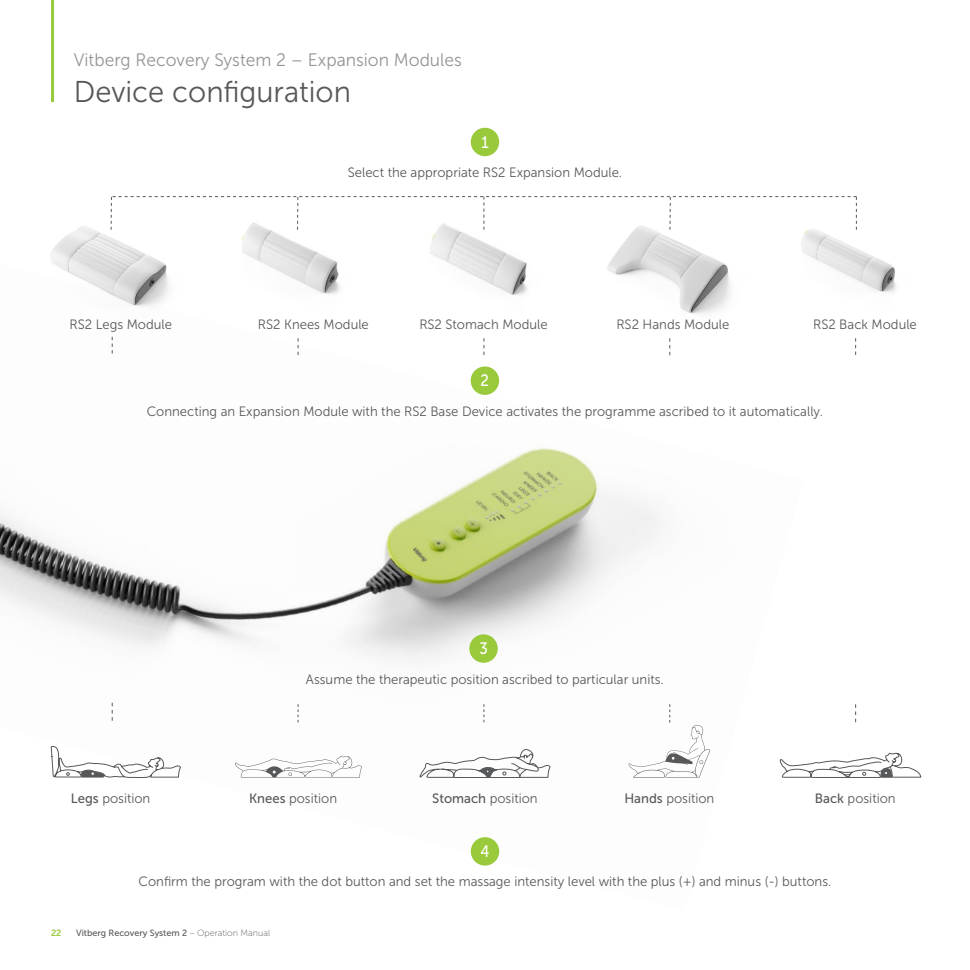
<style>
.page{position:relative;width:970px;height:970px;background:#fff}
.page>*{position:absolute;margin:0;border:0;box-sizing:border-box;transform-origin:0 0}
.NAGLOWEK_ROZDZIALU{font:30px "Museo Sans 300";color:#57585a}
.VITBERG_RS{font:18px "Museo Sans 300";color:#939598}
.t1{font:16.5px "Museo Sans 500";color:#fff;scale:.9 1}
.BODY_TXT{font:13.5px "Museo Sans 300";color:#57585a}
.t2{font:9px "Museo Sans 500";color:#57585a}
.t3{font:9px "Museo Sans 700";color:#99ca3b}
.s1{font-family:"Museo Sans 500"}
.s2{font-family:"Museo Sans 100"}
</style>
<div class="page">
<img style="left:0;top:336px;width:711px;height:530px">
<img style="left:241px;top:230px;width:99px;height:64px">
<img style="left:607px;top:230px;width:123px;height:84px">
<img style="left:430px;top:230px;width:97px;height:65px">
<img style="left:51px;top:220px;width:118px;height:87px">
<img style="left:801px;top:230px;width:95px;height:62px">
<hr style="left:51px;top:0;width:3px;height:102px;background:#99ca3b">
<svg style="left:111px;top:196px;width:746px;height:34px"></svg>
<svg style="left:112px;top:337px;width:1px;height:16px"></svg>
<svg style="left:112px;top:702px;width:1px;height:18px"></svg>
<svg style="left:298px;top:338px;width:1px;height:17px"></svg>
<svg style="left:298px;top:704px;width:1px;height:18px"></svg>
<svg style="left:483px;top:338px;width:1px;height:17px"></svg>
<svg style="left:483px;top:704px;width:1px;height:18px"></svg>
<svg style="left:669px;top:338px;width:1px;height:17px"></svg>
<svg style="left:855px;top:338px;width:1px;height:17px"></svg>
<svg style="left:855px;top:704px;width:1px;height:18px"></svg>
<div style="left:471px;top:128px;width:28px;height:28px;background:#99ca3b;border-radius:50%"></div>
<div style="left:470px;top:366px;width:29px;height:29px;background:#99ca3b;border-radius:50%"></div>
<div style="left:469px;top:634px;width:28px;height:28px;background:#99ca3b;border-radius:50%"></div>
<div style="left:471px;top:837px;width:28px;height:28px;background:#99ca3b;border-radius:50%"></div>
<svg style="left:779px;top:752px;width:142px;height:26px"></svg>
<svg style="left:419px;top:749px;width:131px;height:29px"></svg>
<svg style="left:51px;top:745px;width:130px;height:48px"></svg>
<svg style="left:235px;top:756px;width:127px;height:21px"></svg>
<svg style="left:628px;top:704px;width:82px;height:73px"></svg>
<p class="VITBERG_RS" style="left:74px;top:50px;width:389px">Vitberg Recovery System 2 – Expansion Modules</p>
<p class="NAGLOWEK_ROZDZIALU" style="left:74px;top:76px;width:279px">Device configuration</p>
<p class="t1" style="left:481px;top:133px;width:10px">1</p>
<p class="BODY_TXT" style="left:348px;top:165px;width:276px">Select the appropriate RS2 Expansion Module.</p>
<p class="BODY_TXT" style="left:69px;top:317px;width:104px">RS2 Legs Module</p>
<p class="BODY_TXT" style="left:258px;top:317px;width:112px">RS2 Knees Module</p>
<p class="BODY_TXT" style="left:419px;top:317px;width:130px">RS2 Stomach Module</p>
<p class="BODY_TXT" style="left:616px;top:317px;width:114px">RS2 Hands Module</p>
<p class="BODY_TXT" style="left:813px;top:317px;width:105px">RS2 Back Module</p>
<p class="t1" style="left:480px;top:371px;width:11px">2</p>
<p class="BODY_TXT" style="left:147px;top:404px;width:677px">Connecting an Expansion Module with the RS2 Base Device activates the programme ascribed to it automatically.</p>
<p class="t1" style="left:479px;top:639px;width:11px">3</p>
<p class="BODY_TXT" style="left:306px;top:671px;width:359px">Assume the therapeutic position ascribed to particular units.</p>
<p class="BODY_TXT" style="left:71px;top:791px;width:81px"><span class="s1">Legs</span> position</p>
<p class="BODY_TXT" style="left:249px;top:791px;width:90px"><span class="s1">Knees</span> position</p>
<p class="BODY_TXT" style="left:432px;top:791px;width:107px"><span class="s1">Stomach</span> position</p>
<p class="BODY_TXT" style="left:624px;top:791px;width:92px"><span class="s1">Hands</span> position</p>
<p class="BODY_TXT" style="left:814px;top:791px;width:82px"><span class="s1">Back</span> position</p>
<p class="t1" style="left:480px;top:842px;width:11px">4</p>
<p class="BODY_TXT" style="left:139px;top:874px;width:694px">Confirm the program with the dot button and set the massage intensity level with the plus (+) and minus (-) buttons.</p>
<p class="t3" style="left:51px;top:927px;width:12px">22</p>
<p class="t2" style="left:76px;top:927px;width:195px">Vitberg Recovery System 2 <span class="s2">– Operation Manual</span></p>
</div>
